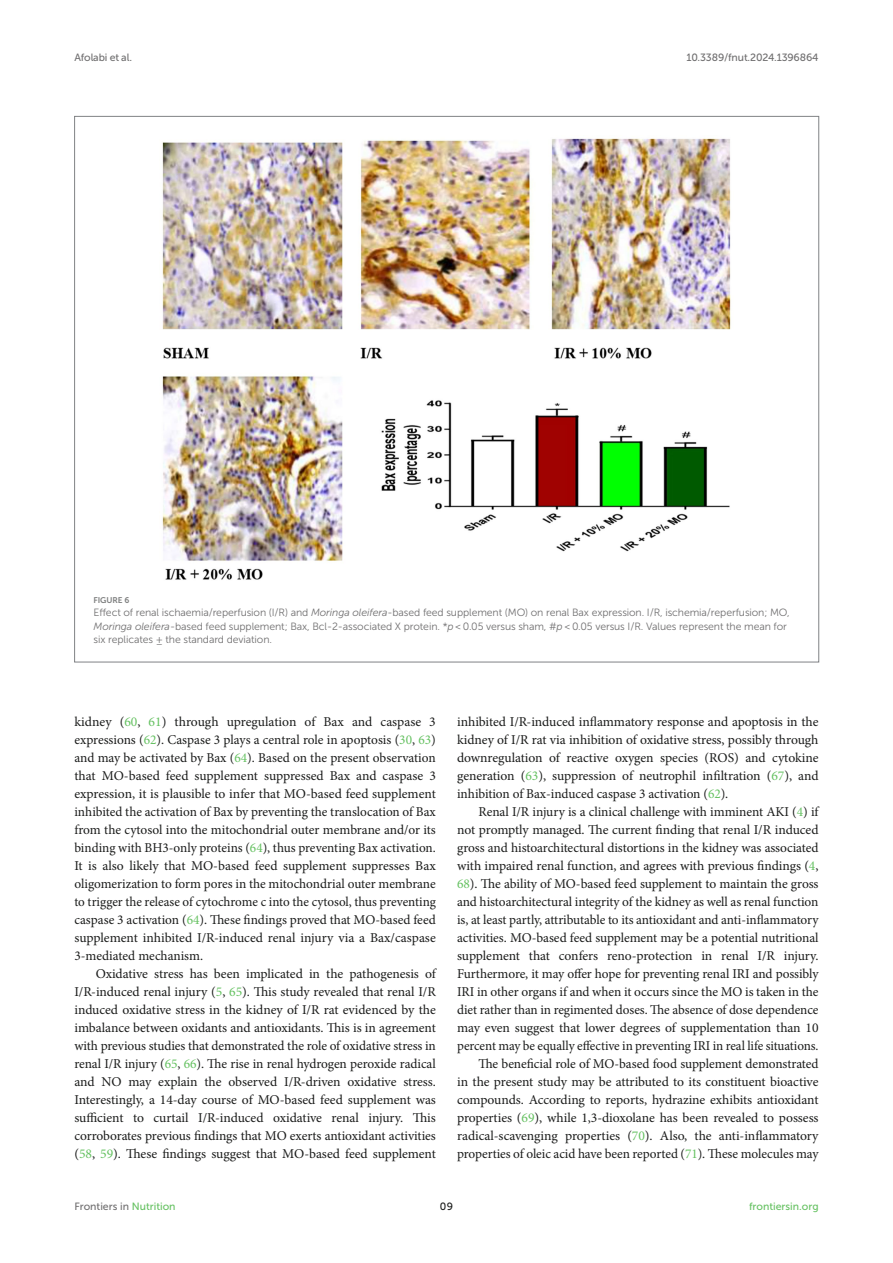
<style>
.page{position:relative;width:893px;height:1263px;background:#fff}
.page>*{position:absolute;margin:0;border:0;box-sizing:border-box;transform-origin:0 0}
.TEXT{font:13.5px/18px "Minion Pro";letter-spacing:-.005em;color:#1b1c1b;text-align:justify}
.FIG_LEG{font:10.5px/13.5px "Museo Sans 300";letter-spacing:-.01em;color:#706f70}
.t1{font:10.5px "Museo Sans 500";letter-spacing:-.015em;color:#706f70}
.t2{font:10.5px "Museo Sans 500";color:#65c161}
.t3{font:10.5px "Museo Sans 500";color:#1b1c1b}
.FIG_HD{font:8.25px "Museo Sans 700";letter-spacing:-.01em;color:#7e7f7f}
.s1{font-style:italic}
.s2{color:#65c161}
</style>
<div class="page">
<img style="left:162px;top:138px;width:569px;height:442px">
<p class="t1" style="left:74px;top:51px;width:59px">Afolabi et al.</p>
<p class="t1" style="left:686px;top:51px;width:134px">10.3389/fnut.2024.1396864</p>
<p class="FIG_HD" style="left:94px;top:595px;width:37px">FIGURE 6</p>
<p class="FIG_LEG" style="left:94px;top:606px;width:698px">Effect of renal ischaemia/reperfusion (I/R) and <span class="s1">Moringa oleifera</span>-based feed supplement (MO) on renal Bax expression. I/R, ischemia/reperfusion; MO,<br><span class="s1">Moringa oleifera</span>-based feed supplement; Bax, Bcl-2-associated X protein. *<span class="s1">p</span> &lt; 0.05 versus sham, #<span class="s1">p</span> &lt; 0.05 versus I/R. Values represent the mean for six replicates ± the standard deviation.</p>
<p class="TEXT" style="left:74px;top:713px;width:363px">kidney (<span class="s2">60</span>, <span class="s2">61</span>) through upregulation of Bax and caspase 3 expressions (<span class="s2">62</span>). Caspase 3 plays a central role in apoptosis (<span class="s2">30</span>, <span class="s2">63</span>) and may be activated by Bax (<span class="s2">64</span>). Based on the present observation that MO-based feed supplement suppressed Bax and caspase 3 expression, it is plausible to infer that MO-based feed supplement inhibited the activation of Bax by preventing the translocation of Bax from the cytosol into the mitochondrial outer membrane and/or its binding with BH3-only proteins (<span class="s2">64</span>), thus preventing Bax activation.<br>It is also likely that MO-based feed supplement suppresses Bax oligomerization to form pores in the mitochondrial outer membrane to trigger the release of cytochrome c into the cytosol, thus preventing caspase 3 activation (<span class="s2">64</span>). These findings proved that MO-based feed supplement inhibited I/R-induced renal injury via a Bax/caspase 3-mediated mechanism.</p>
<p class="TEXT" style="left:74px;top:965px;width:363px;text-indent:21px">Oxidative stress has been implicated in the pathogenesis of I/R-induced renal injury (<span class="s2">5</span>, <span class="s2">65</span>). This study revealed that renal I/R induced oxidative stress in the kidney of I/R rat evidenced by the imbalance between oxidants and antioxidants. This is in agreement with previous studies that demonstrated the role of oxidative stress in renal I/R injury (<span class="s2">65</span>, <span class="s2">66</span>). The rise in renal hydrogen peroxide radical and NO may explain the observed I/R-driven oxidative stress.<br>Interestingly, a 14-day course of MO-based feed supplement was sufficient to curtail I/R-induced oxidative renal injury. This corroborates previous findings that MO exerts antioxidant activities (<span class="s2">58</span>, <span class="s2">59</span>). These findings suggest that MO-based feed supplement</p>
<p class="TEXT" style="left:457px;top:713px;width:363px">inhibited I/R-induced inflammatory response and apoptosis in the kidney of I/R rat via inhibition of oxidative stress, possibly through downregulation of reactive oxygen species (ROS) and cytokine generation (<span class="s2">63</span>), suppression of neutrophil infiltration (<span class="s2">67</span>), and inhibition of Bax-induced caspase 3 activation (<span class="s2">62</span>).</p>
<p class="TEXT" style="left:457px;top:803px;width:363px;text-indent:21px">Renal I/R injury is a clinical challenge with imminent AKI (<span class="s2">4</span>) if not promptly managed. The current finding that renal I/R induced gross and histoarchitectural distortions in the kidney was associated with impaired renal function, and agrees with previous findings (<span class="s2">4</span>, <span class="s2">68</span>). The ability of MO-based feed supplement to maintain the gross and histoarchitectural integrity of the kidney as well as renal function is, at least partly, attributable to its antioxidant and anti-inflammatory activities. MO-based feed supplement may be a potential nutritional supplement that confers reno-protection in renal I/R injury.<br>Furthermore, it may offer hope for preventing renal IRI and possibly IRI in other organs if and when it occurs since the MO is taken in the diet rather than in regimented doses. The absence of dose dependence may even suggest that lower degrees of supplementation than 10 percent may be equally effective in preventing IRI in real life situations.</p>
<p class="TEXT" style="left:457px;top:1055px;width:363px;text-indent:21px">The beneficial role of MO-based food supplement demonstrated in the present study may be attributed to its constituent bioactive compounds. According to reports, hydrazine exhibits antioxidant properties (<span class="s2">69</span>), while 1,3-dioxolane has been revealed to possess radical-scavenging properties (<span class="s2">70</span>). Also, the anti-inflammatory properties of oleic acid have been reported (<span class="s2">71</span>). These molecules may</p>
<p class="t1" style="left:74px;top:1200px;width:103px">Frontiers in <span class="s2">Nutrition</span></p>
<p class="t3" style="left:440px;top:1200px;width:15px">09</p>
<p class="t2" style="left:749px;top:1200px;width:71px">frontiersin.org</p>
</div>
